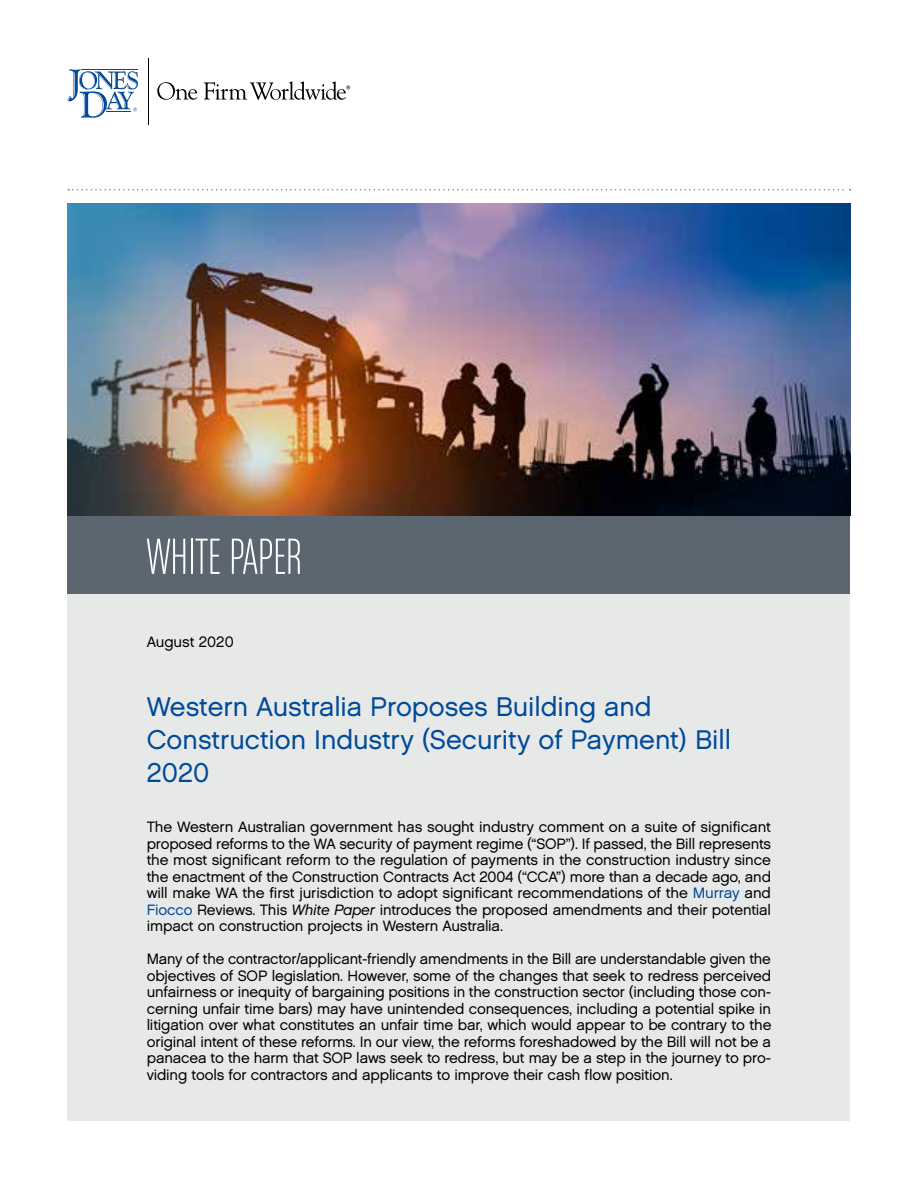
<style>
.page{position:relative;width:918px;height:1188px;background:#fff}
.page>*{position:absolute;margin:0;border:0;box-sizing:border-box;transform-origin:0 0}
.t1{font:54px "Chalet Comprime Milan Sixty";color:#fff}
.t2{font:27px/33px "Chalet London Nineteen Sixty";color:#004a98}
.t3{font:15px/16.5px "Chalet London Nineteen Sixty";letter-spacing:-.01em;color:#000;text-align:justify}
.s1{color:#004a98}
.s2{font-family:"Chalet Oblique London"}
</style>
<div class="page">
<hr style="left:148px;top:58px;width:1px;height:66px;background:#000">
<svg style="left:157px;top:82px;width:40px;height:18px"></svg>
<svg style="left:204px;top:81px;width:146px;height:19px"></svg>
<svg style="left:68px;top:69px;width:70px;height:49px"></svg>
<svg style="left:68px;top:189px;width:782px;height:1px"></svg>
<div style="left:68px;top:516px;width:782px;height:604px;background:#e7e9e9"></div>
<div style="left:68px;top:516px;width:782px;height:78px;background:#5b6670"></div>
<img style="left:68px;top:203px;width:782px;height:313px">
<h1 class="t1" style="left:147px;top:527px;width:156px">WHITE PAPER</h1>
<p class="t3" style="left:147px;top:634px;width:88px">August 2020</p>
<h2 class="t2" style="left:147px;top:690px;width:586px">Western Australia Proposes Building and<br>Construction Industry (Security of Payment) Bill<br>2020</h2>
<p class="t3" style="left:147px;top:819px;width:626px">The Western Australian government has sought industry comment on a suite of significant proposed reforms to the WA security of payment regime (“SOP”). If passed, the Bill represents the most significant reform to the regulation of payments in the construction industry since the enactment of the Construction Contracts Act 2004 (“CCA”) more than a decade ago, and will make WA the first jurisdiction to adopt significant recommendations of the <span class="s1">Murray</span> and <span class="s1">Fiocco</span> Reviews. This <span class="s2">White Paper</span> introduces the proposed amendments and their potential impact on construction projects in Western Australia.</p>
<p class="t3" style="left:147px;top:951px;width:626px">Many of the contractor/applicant-friendly amendments in the Bill are understandable given the objectives of SOP legislation. However, some of the changes that seek to redress perceived unfairness or inequity of bargaining positions in the construction sector (including those con&shy;cerning unfair time bars) may have unintended consequences, including a potential spike in litigation over what constitutes an unfair time bar, which would appear to be contrary to the original intent of these reforms. In our view, the reforms foreshadowed by the Bill will not be a panacea to the harm that SOP laws seek to redress, but may be a step in the journey to pro&shy;viding tools for contractors and applicants to improve their cash flow position.</p>
</div>
